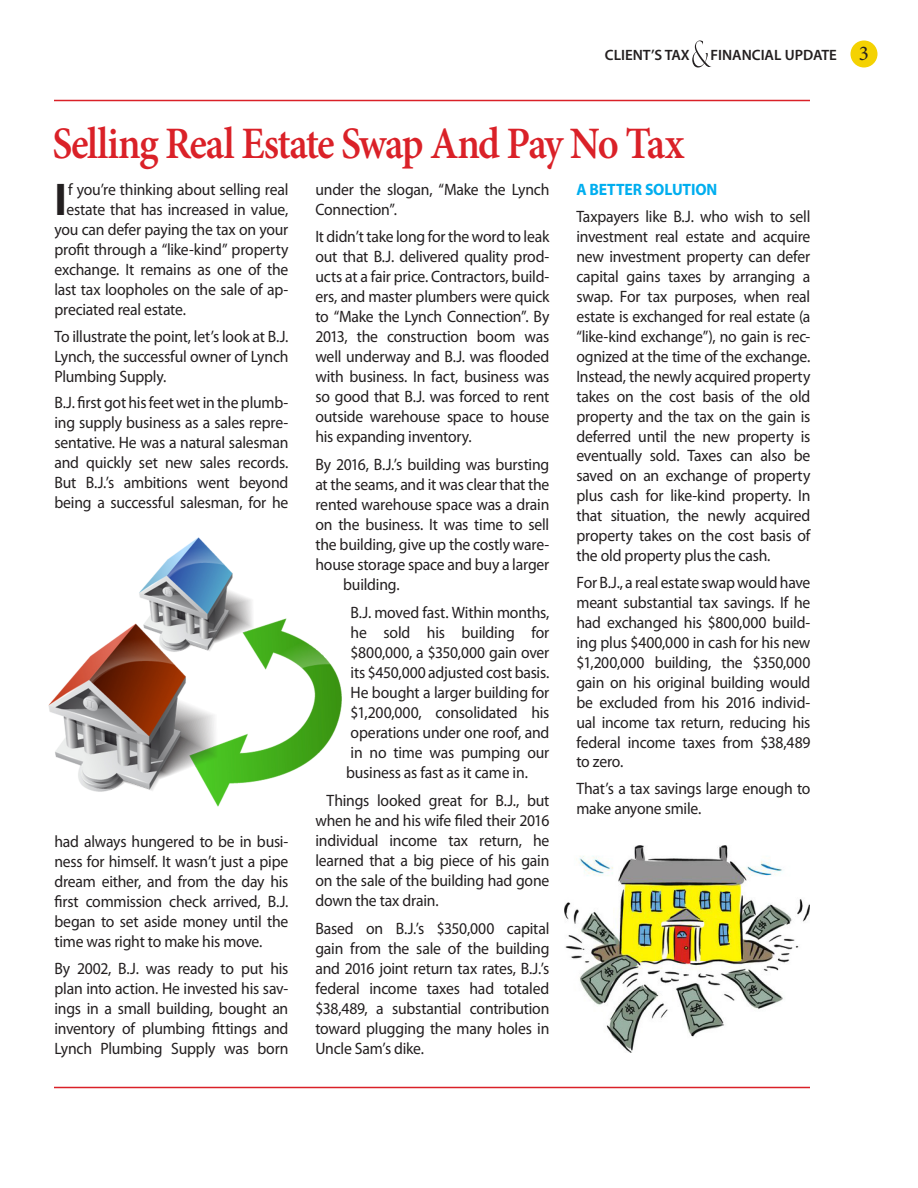
<style>
.page{position:relative;width:918px;height:1188px;background:#fff}
.page>*{position:absolute;margin:0;border:0;box-sizing:border-box;transform-origin:0 0}
.Body_1b_Initial_Cap{font:700 46.05px "Myriad Pro";color:#231f20;scale:.95 1}
.Head_1B_a{font:600 45px "Minion Pro";letter-spacing:-.04em;color:#da2128;scale:.9 1}
.Page_Number{font:21px "Minion Pro";color:#231f20}
.Body_1b{font:16.5px/20px "Myriad Pro";letter-spacing:-.015em;color:#231f20;text-align:justify;scale:.95 1}
.Body_1b_Initial_Cap-2{font:16.5px "Myriad Pro";letter-spacing:-.015em;color:#231f20;scale:.95 1}
.Body_1b-2{font:700 16.5px "Myriad Pro";letter-spacing:-.005em;color:#00aeef;scale:.95 1}
.CTFU_Page_Header{font:600 15px "Myriad Pro";color:#231f20}
</style>
<div class="page">
<div style="left:850px;top:40px;width:28px;height:28px;background:#f4d202;border-radius:50%"></div>
<svg style="left:692px;top:40px;width:20px;height:28px"></svg>
<hr style="left:54px;top:100px;width:756px;height:1px;background:#da2128">
<hr style="left:54px;top:1087px;width:756px;height:1px;background:#da2128">
<img style="left:48px;top:537px;width:294px;height:270px">
<img style="left:565px;top:845px;width:245px;height:207px">
<p class="CTFU_Page_Header" style="left:605px;top:45px;width:86px">CLIENT’S TAX</p>
<p class="CTFU_Page_Header" style="left:710px;top:45px;width:128px">FINANCIAL UPDATE</p>
<p class="Page_Number" style="left:859px;top:39px;width:12px">3</p>
<p class="Head_1B_a" style="left:52px;top:113px;width:704px">Selling Real Estate Swap And Pay No Tax</p>
<p class="Body_1b_Initial_Cap" style="left:54px;top:170px;width:15px">I</p>
<p class="Body_1b_Initial_Cap-2" style="left:68px;top:180px;width:233px">f you’re thinking about selling real</p>
<p class="Body_1b_Initial_Cap-2" style="left:66px;top:200px;width:235px">estate that has increased in value,</p>
<p class="Body_1b_Initial_Cap-2" style="left:54px;top:220px;width:248px">you can defer paying the tax on your</p>
<p class="Body_1b_Initial_Cap-2" style="left:54px;top:240px;width:248px">profit through a “like-kind” property</p>
<p class="Body_1b_Initial_Cap-2" style="left:54px;top:259px;width:248px">exchange. It remains as one of the</p>
<p class="Body_1b_Initial_Cap-2" style="left:54px;top:279px;width:248px">last tax loopholes on the sale of ap-</p>
<p class="Body_1b_Initial_Cap-2" style="left:54px;top:299px;width:140px">preciated real estate.</p>
<p class="Body_1b" style="left:54px;top:326px;width:248px">To illustrate the point, let’s look at B.J.<br>Lynch, the successful owner of Lynch Plumbing Supply.</p>
<p class="Body_1b" style="left:54px;top:393px;width:248px">B.J. first got his feet wet in the plumb&shy;ing supply business as a sales repre&shy;sentative. He was a natural salesman and quickly set new sales records.<br>But B.J.’s ambitions went beyond being a successful salesman, for he</p>
<p class="Body_1b" style="left:54px;top:832px;width:248px">had always hungered to be in busi&shy;ness for himself. It wasn’t just a pipe dream either, and from the day his first commission check arrived, B.J. began to set aside money until the time was right to make his move.</p>
<p class="Body_1b" style="left:54px;top:958px;width:248px">By 2002, B.J. was ready to put his plan into action. He invested his sav&shy;ings in a small building, bought an inventory of plumbing fittings and Lynch Plumbing Supply was born</p>
<p class="Body_1b" style="left:315px;top:180px;width:248px">under the slogan, “Make the Lynch<br>Connection”.</p>
<p class="Body_1b" style="left:315px;top:226px;width:248px">It didn’t take long for the word to leak out that B.J. delivered quality prod&shy;ucts at a fair price. Contractors, build&shy;ers, and master plumbers were quick to “Make the Lynch Connection”. By 2013, the construction boom was well underway and B.J. was flooded with business. In fact, business was so good that B.J. was forced to rent outside warehouse space to house his expanding inventory.</p>
<p class="Body_1b" style="left:315px;top:454px;width:248px">By 2016, B.J.’s building was bursting</p>
<p class="Body_1b" style="left:315px;top:474px;width:248px">at the seams, and it was clear that the</p>
<p class="Body_1b" style="left:315px;top:494px;width:248px">rented warehouse space was a drain</p>
<p class="Body_1b" style="left:315px;top:514px;width:248px">on the business. It was time to sell</p>
<p class="Body_1b" style="left:315px;top:534px;width:248px">the building, give up the costly ware-</p>
<p class="Body_1b" style="left:315px;top:554px;width:248px">house storage space and buy a larger</p>
<p class="Body_1b" style="left:343px;top:574px;width:61px">building.</p>
<p class="Body_1b" style="left:346px;top:602px;width:215px">B.J. moved fast. Within months, he sold his building for $800,000, a $350,000 gain over its $450,000 adjusted cost basis.<br>He bought a larger building for $1,200,000, consolidated his operations under one roof, and in no time was pumping our business as fast as it came in.</p>
<p class="Body_1b" style="left:315px;top:790px;width:248px;text-indent:11px">Things looked great for B.J., but when he and his wife filed their 2016 individual income tax return, he learned that a big piece of his gain on the sale of the building had gone down the tax drain.</p>
<p class="Body_1b" style="left:315px;top:918px;width:248px">Based on B.J.’s $350,000 capital gain from the sale of the building and 2016 joint return tax rates, B.J.’s federal income taxes had totaled $38,489, a substantial contribution toward plugging the many holes in Uncle Sam’s dike.</p>
<p class="Body_1b-2" style="left:576px;top:179px;width:150px">A BETTER SOLUTION</p>
<p class="Body_1b" style="left:576px;top:206px;width:248px">Taxpayers like B.J. who wish to sell investment real estate and acquire new investment property can defer capital gains taxes by arranging a swap. For tax purposes, when real estate is exchanged for real estate (a “like-kind exchange”), no gain is rec&shy;ognized at the time of the exchange.<br>Instead, the newly acquired property takes on the cost basis of the old property and the tax on the gain is deferred until the new property is eventually sold. Taxes can also be saved on an exchange of property plus cash for like-kind property. In that situation, the newly acquired property takes on the cost basis of the old property plus the cash.</p>
<p class="Body_1b" style="left:576px;top:572px;width:248px">For B.J., a real estate swapwouldhave meant substantial tax savings. If he had exchanged his $800,000 build&shy;ing plus $400,000 in cash for his new $1,200,000 building, the $350,000 gain on his original building would be excluded from his 2016 individ&shy;ual income tax return, reducing his federal income taxes from $38,489 to zero.</p>
<p class="Body_1b" style="left:576px;top:778px;width:248px">That’s a tax savings large enough to make anyone smile.</p>
</div>
